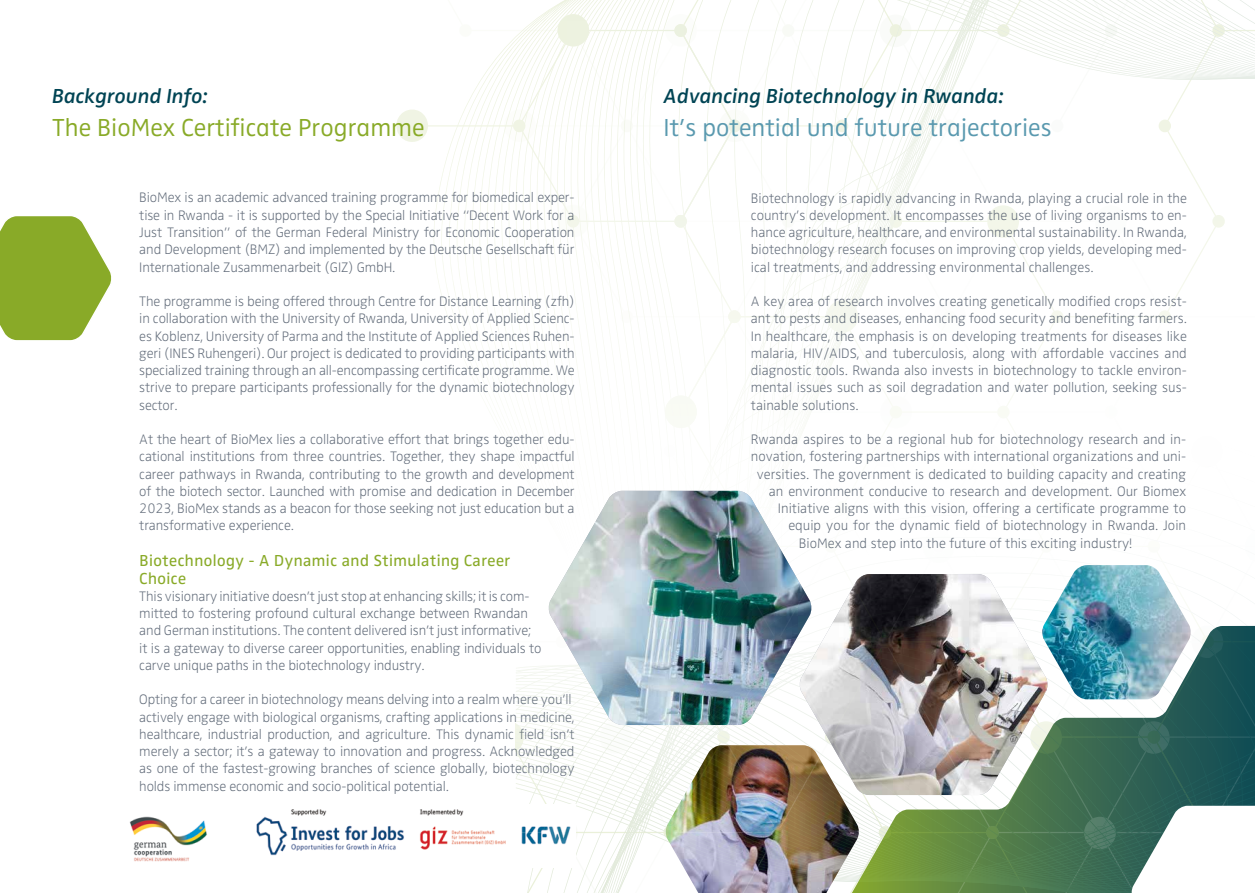
<style>
.page{position:relative;width:1255px;height:893px;background:#fff}
.page>*{position:absolute;margin:0;border:0;box-sizing:border-box;transform-origin:0 0}
.t1{font:25.5px "Zwo Alt w 3";color:#5a99af}
.t2{font:25.5px "Zwo Alt w 3";color:#89aa28}
.t3{font:21px "Zwo Alt LF w 5 Italic";color:#004454}
.t4{font:16.5px/18px "Zwo Corr w 4";letter-spacing:-.01em;color:#89aa28}
.t5{font:14.25px/17.2px "Zwo w 1";letter-spacing:-.01em;color:#616b79;text-align:justify}
</style>
<div class="page">
<svg style="left:396px;top:109px;width:25px;height:33px"></svg>
<svg style="left:794px;top:0;width:460px;height:374px"></svg>
<svg style="left:0;top:216px;width:112px;height:125px"></svg>
<img style="left:129px;top:809px;width:377px;height:53px">
<svg style="left:421px;top:0;width:373px;height:374px"></svg>
<svg style="left:548px;top:374px;width:477px;height:252px"></svg>
<svg style="left:520px;top:666px;width:17px;height:227px"></svg>
<svg style="left:537px;top:666px;width:15px;height:227px"></svg>
<img style="left:591px;top:394px;width:663px;height:499px">
<h2 class="t3" style="left:52px;top:84px;width:157px">Background Info:</h2>
<h1 class="t2" style="left:52px;top:113px;width:374px">The BioMex Certificate Programme</h1>
<p class="t5" style="left:139px;top:189px;width:437px">BioMex is an academic advanced training programme for biomedical exper&shy;tise in Rwanda - it is supported by the Special Initiative “Decent Work for a Just Transition” of the German Federal Ministry for Economic Cooperation and Development (BMZ) and implemented by the Deutsche Gesellschaft für Internationale Zusammenarbeit (GIZ) GmbH.</p>
<p class="t5" style="left:139px;top:293px;width:437px">The programme is being offered through Centre for Distance Learning (zfh) in collaboration with the University of Rwanda, University of Applied Scienc&shy;es Koblenz, University of Parma and the Institute of Applied Sciences Ruhen&shy;geri (INES Ruhengeri). Our project is dedicated to providing participants with specialized training through an all-encompassing certificate programme. We strive to prepare participants professionally for the dynamic biotechnology sector.</p>
<p class="t5" style="left:139px;top:431px;width:437px">At the heart of BioMex lies a collaborative effort that brings together edu&shy;cational institutions from three countries. Together, they shape impactful career pathways in Rwanda, contributing to the growth and development of the biotech sector. Launched with promise and dedication in December 2023, BioMex stands as a beacon for those seeking not just education but a transformative experience.</p>
<p class="t4" style="left:139px;top:551px;width:373px">Biotechnology - A Dynamic and Stimulating Career<br>Choice</p>
<p class="t5" style="left:139px;top:587px;width:404px;text-align:left">This visionary initiative doesn’t just stop at enhancing skills; it is com&shy;mitted to fostering profound cultural exchange between Rwandan and German institutions. The content delivered isn’t just informative; it is a gateway to diverse career opportunities, enabling individuals to carve unique paths in the biotechnology industry.</p>
<p class="t5" style="left:139px;top:691px;width:437px;text-align:left">Opting for a career in biotechnology means delving into a realm where you’ll actively engage with biological organisms, crafting applications in medicine, healthcare, industrial production, and agriculture. This dynamic field isn’t merely a sector; it’s a gateway to innovation and progress. Acknowledged as one of the fastest-growing branches of science globally, biotechnology holds immense economic and socio-political potential.</p>
<h2 class="t3" style="left:663px;top:84px;width:341px">Advancing Biotechnology in Rwanda:</h2>
<h1 class="t1" style="left:663px;top:113px;width:389px">It’s potential und future trajectories</h1>
<p class="t5" style="left:750px;top:189px;width:437px">Biotechnology is rapidly advancing in Rwanda, playing a crucial role in the country’s development. It encompasses the use of living organisms to en&shy;hance agriculture, healthcare, and environmental sustainability. In Rwanda, biotechnology research focuses on improving crop yields, developing med&shy;ical treatments, and addressing environmental challenges.</p>
<p class="t5" style="left:750px;top:293px;width:437px">A key area of research involves creating genetically modified crops resist&shy;ant to pests and diseases, enhancing food security and benefiting farmers.<br>In healthcare, the emphasis is on developing treatments for diseases like malaria, HIV/AIDS, and tuberculosis, along with affordable vaccines and diagnostic tools. Rwanda also invests in biotechnology to tackle environ&shy;mental issues such as soil degradation and water pollution, seeking sus&shy;tainable solutions.</p>
<p class="t5" style="left:750px;top:431px;width:437px">Rwanda aspires to be a regional hub for biotechnology research and in-</p>
<p class="t5" style="left:750px;top:448px;width:437px">novation, fostering partnerships with international organizations and uni-</p>
<p class="t5" style="left:756px;top:465px;width:431px">versities. The government is dedicated to building capacity and creating</p>
<p class="t5" style="left:768px;top:482px;width:419px">an environment conducive to research and development. Our Biomex</p>
<p class="t5" style="left:777px;top:500px;width:410px">Initiative aligns with this vision, offering a certificate programme to</p>
<p class="t5" style="left:788px;top:517px;width:399px">equip you for the dynamic field of biotechnology in Rwanda. Join</p>
<p class="t5" style="left:798px;top:534px;width:335px">BioMex and step into the future of this exciting industry!</p>
</div>
